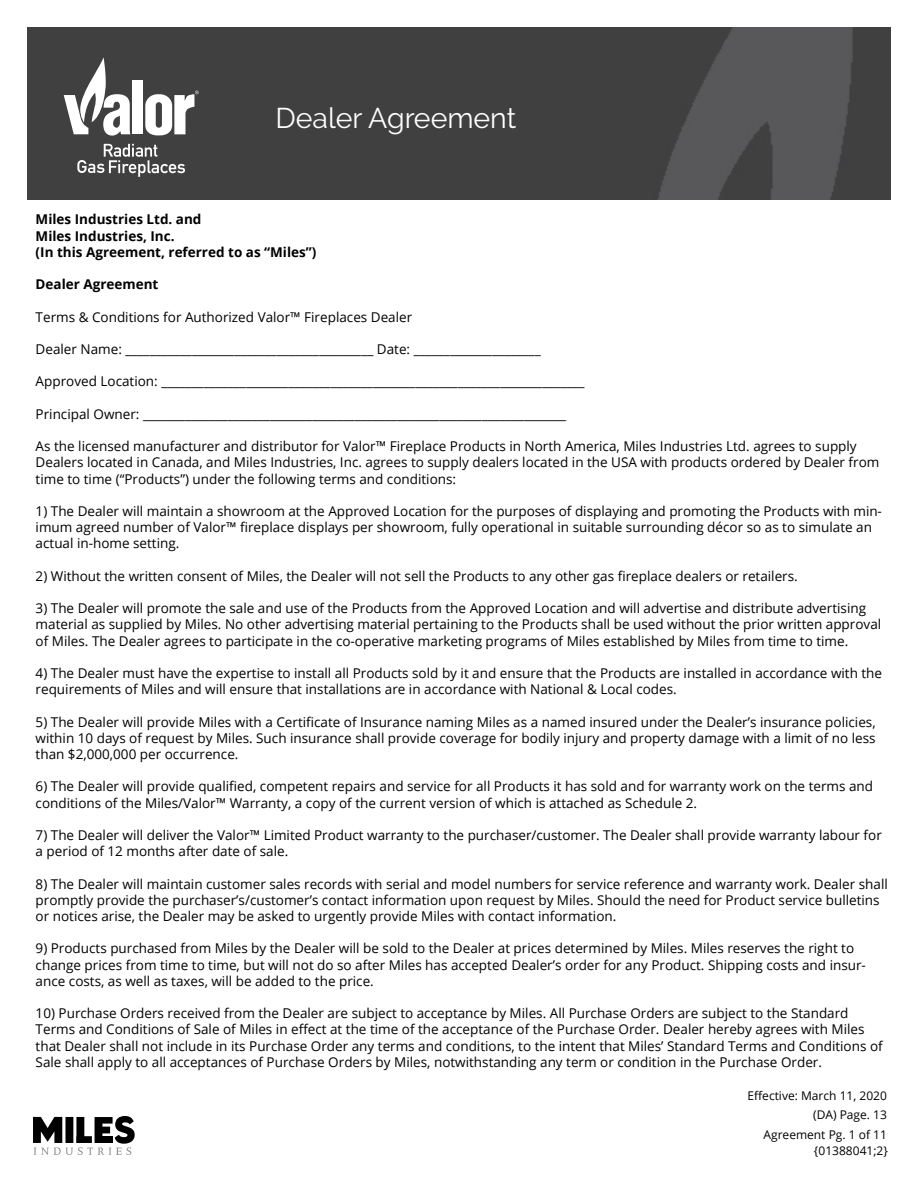
<style>
.page{position:relative;width:918px;height:1188px;background:#fff}
.page>*{position:absolute;margin:0;border:0;box-sizing:border-box;transform-origin:0 0}
.t1{font:28.5px "Raleway";color:#fff}
.t2{font:13.5px/16.2px "Open Sans";color:#000}
.t3{font:700 13.5px/16.2px "Open Sans";color:#000}
.t4{font:12px/19.5px "Open Sans";color:#000;text-align:right}
</style>
<div class="page">
<img style="left:27px;top:27px;width:864px;height:173px">
<svg style="left:33px;top:1116px;width:102px;height:39px"></svg>
<div style="left:41px;top:60px;width:161px;height:126px;background:#404040"></div>
<div style="left:132px;top:81px;width:11px;height:53px;background:#fff"></div>
<svg style="left:64px;top:57px;width:66px;height:79px"></svg>
<svg style="left:145px;top:91px;width:54px;height:44px"></svg>
<svg style="left:77px;top:144px;width:108px;height:33px"></svg>
<h1 class="t1" style="left:275px;top:102px;width:242px">Dealer Agreement</h1>
<p class="t3" style="left:36px;top:211px;width:282px">Miles Industries Ltd. and<br>Miles Industries, Inc.<br>(In this Agreement, referred to as “Miles”)</p>
<p class="t3" style="left:36px;top:276px;width:124px">Dealer Agreement</p>
<p class="t2" style="left:36px;top:308px;width:378px">Terms &amp; Conditions for Authorized Valor™ Fireplaces Dealer</p>
<p class="t2" style="left:36px;top:341px;width:507px">Dealer Name: _________________________________________ Date: _____________________</p>
<p class="t2" style="left:36px;top:373px;width:551px">Approved Location: ______________________________________________________________________</p>
<p class="t2" style="left:36px;top:405px;width:532px">Principal Owner: ______________________________________________________________________</p>
<p class="t2" style="left:36px;top:438px;width:845px">As the licensed manufacturer and distributor for Valor™ Fireplace Products in North America, Miles Industries Ltd. agrees to supply<br>Dealers located in Canada, and Miles Industries, Inc. agrees to supply dealers located in the USA with products ordered by Dealer from time to time (“Products”) under the following terms and conditions:</p>
<p class="t2" style="left:36px;top:503px;width:848px">1) The Dealer will maintain a showroom at the Approved Location for the purposes of displaying and promoting the Products with min&shy;imum agreed number of Valor™ fireplace displays per showroom, fully operational in suitable surrounding décor so as to simulate an actual in-home setting.</p>
<p class="t2" style="left:36px;top:567px;width:764px">2) Without the written consent of Miles, the Dealer will not sell the Products to any other gas fireplace dealers or retailers.</p>
<p class="t2" style="left:36px;top:600px;width:847px">3) The Dealer will promote the sale and use of the Products from the Approved Location and will advertise and distribute advertising material as supplied by Miles. No other advertising material pertaining to the Products shall be used without the prior written approval of Miles. The Dealer agrees to participate in the co-operative marketing programs of Miles established by Miles from time to time.</p>
<p class="t2" style="left:36px;top:665px;width:848px">4) The Dealer must have the expertise to install all Products sold by it and ensure that the Products are installed in accordance with the requirements of Miles and will ensure that installations are in accordance with National &amp; Local codes.</p>
<p class="t2" style="left:36px;top:713px;width:842px;text-align:justify">5) The Dealer will provide Miles with a Certificate of Insurance naming Miles as a named insured under the Dealer’s insurance policies, within 10 days of request by Miles. Such insurance shall provide coverage for bodily injury and property damage with a limit of no less than $2,000,000 per occurrence.</p>
<p class="t2" style="left:36px;top:778px;width:839px">6) The Dealer will provide qualified, competent repairs and service for all Products it has sold and for warranty work on the terms and conditions of the Miles/Valor™ Warranty, a copy of the current version of which is attached as Schedule 2.</p>
<p class="t2" style="left:36px;top:827px;width:848px">7) The Dealer will deliver the Valor™ Limited Product warranty to the purchaser/customer. The Dealer shall provide warranty labour for a period of 12 months after date of sale.</p>
<p class="t2" style="left:36px;top:875px;width:854px">8) The Dealer will maintain customer sales records with serial and model numbers for service reference and warranty work. Dealer shall promptly provide the purchaser’s/customer’s contact information upon request by Miles. Should the need for Product service bulletins or notices arise, the Dealer may be asked to urgently provide Miles with contact information.</p>
<p class="t2" style="left:36px;top:940px;width:832px">9) Products purchased from Miles by the Dealer will be sold to the Dealer at prices determined by Miles. Miles reserves the right to change prices from time to time, but will not do so after Miles has accepted Dealer’s order for any Product. Shipping costs and insur&shy;ance costs, as well as taxes, will be added to the price.</p>
<p class="t2" style="left:36px;top:1005px;width:849px">10) Purchase Orders received from the Dealer are subject to acceptance by Miles. All Purchase Orders are subject to the Standard Terms and Conditions of Sale of Miles in effect at the time of the acceptance of the Purchase Order. Dealer hereby agrees with Miles that Dealer shall not include in its Purchase Order any terms and conditions, to the intent that Miles’ Standard Terms and Conditions of Sale shall apply to all acceptances of Purchase Orders by Miles, notwithstanding any term or condition in the Purchase Order.</p>
<p class="t4" style="left:748px;top:1085px;width:141px">Effective: March 11, 2020 (DA) Page. 13<br>Agreement Pg. 1 of 11</p>
<p class="t4" style="left:814px;top:1141px;width:76px">{01388041;2}</p>
</div>
